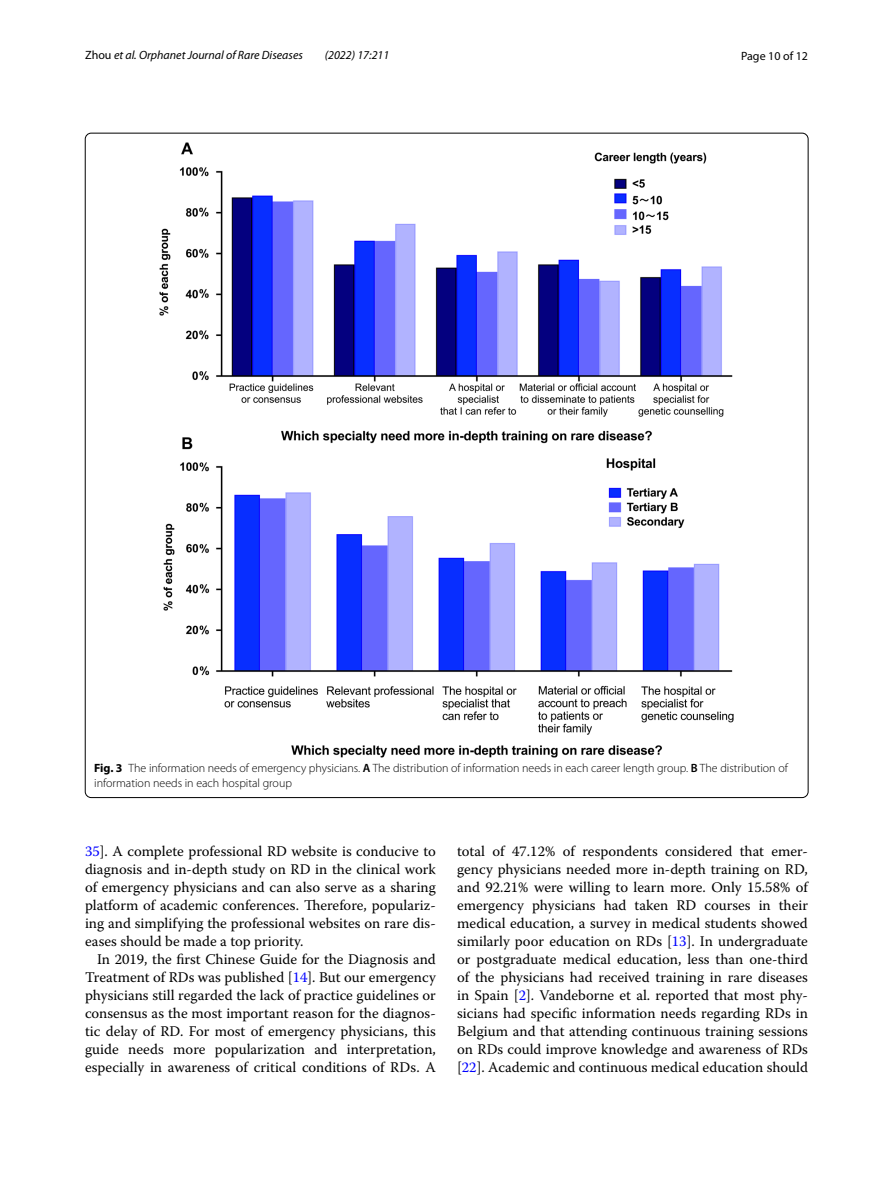
<style>
.page{position:relative;width:893px;height:1187px;background:#fff}
.page>*{position:absolute;margin:0;border:0;box-sizing:border-box;transform-origin:0 0}
.t1{font:14.7px/18px "Warnock Pro";color:#000;text-align:justify}
.t2{font:300 12px/15px "Myriad Pro";color:#000}
.t3{font:italic 12px "Myriad Pro";color:#000}
.t4{font:12px "Myriad Pro";color:#000}
.s1{font-style:normal}
.s2{font-weight:700}
.s3{font-weight:600}
.s4{color:#00f}
</style>
<div class="page">
<img style="left:160px;top:142px;width:574px;height:615px">
<p class="t3" style="left:85px;top:48px;width:219px"><span class="s1">Zhou</span> et al. Orphanet Journal of Rare Diseases</p>
<p class="t3" style="left:325px;top:48px;width:66px">(2022) 17:211</p>
<p class="t4" style="left:741px;top:48px;width:68px">Page 10 of 12</p>
<p class="t2" style="left:94px;top:761px;width:695px"><span class="s2">Fig. 3</span> The information needs of emergency physicians. <span class="s3">A</span> The distribution of information needs in each career length group. <span class="s3">B</span> The distribution of information needs in each hospital group</p>
<p class="t1" style="left:85px;top:841px;width:352px"><span class="s4">35</span>]. A complete professional RD website is conducive to diagnosis and in-depth study on RD in the clinical work of emergency physicians and can also serve as a sharing platform of academic conferences. Therefore, populariz&shy;ing and simplifying the professional websites on rare dis&shy;eases should be made a top priority.</p>
<p class="t1" style="left:85px;top:949px;width:352px;text-indent:12px">In 2019, the first Chinese Guide for the Diagnosis and Treatment of RDs was published [<span class="s4">14</span>]. But our emergency physicians still regarded the lack of practice guidelines or consensus as the most important reason for the diagnos&shy;tic delay of RD. For most of emergency physicians, this guide needs more popularization and interpretation, especially in awareness of critical conditions of RDs. A</p>
<p class="t1" style="left:457px;top:841px;width:352px">total of 47.12% of respondents considered that emer&shy;gency physicians needed more in-depth training on RD, and 92.21% were willing to learn more. Only 15.58% of emergency physicians had taken RD courses in their medical education, a survey in medical students showed similarly poor education on RDs [<span class="s4">13</span>]. In undergraduate or postgraduate medical education, less than one-third of the physicians had received training in rare diseases in Spain [<span class="s4">2</span>]. Vandeborne et al. reported that most phy&shy;sicians had specific information needs regarding RDs in Belgium and that attending continuous training sessions on RDs could improve knowledge and awareness of RDs [<span class="s4">22</span>]. Academic and continuous medical education should</p>
</div>
